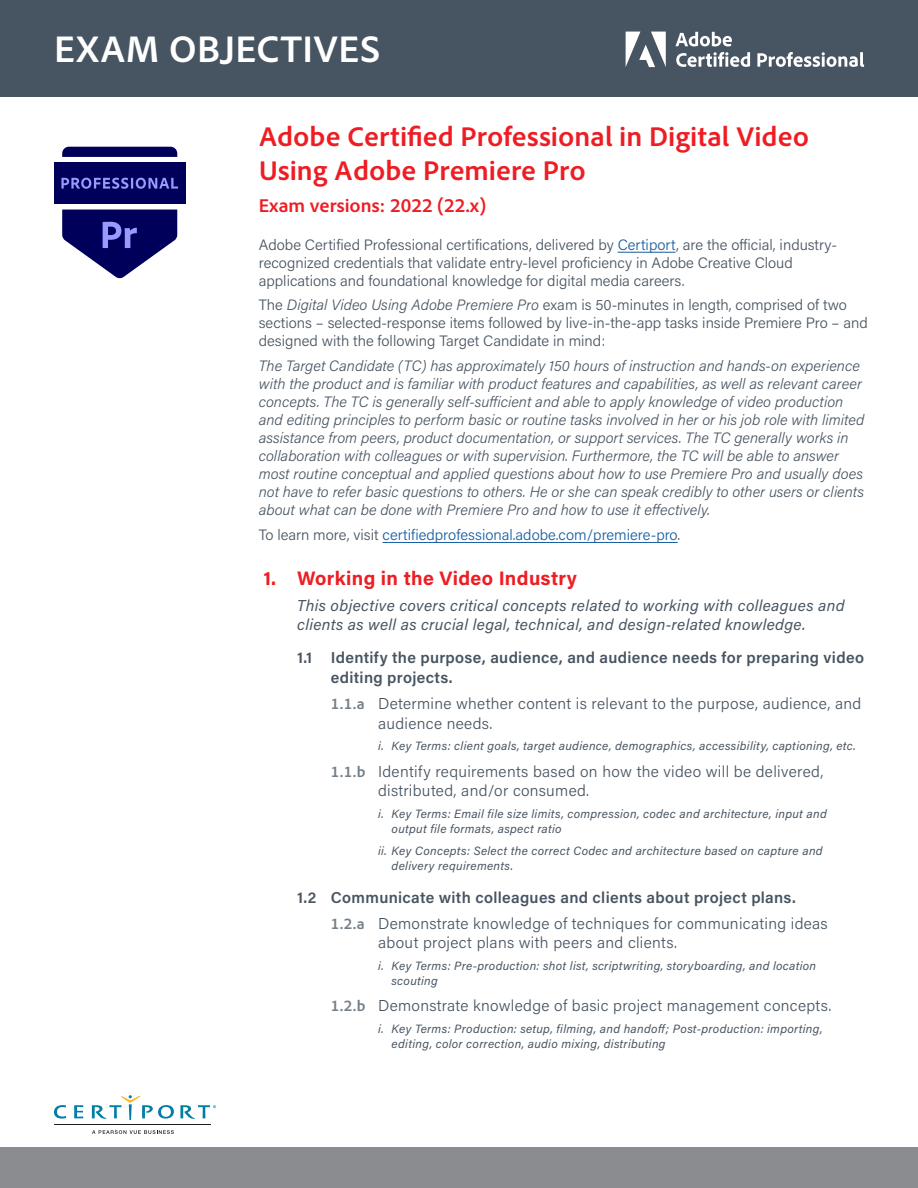
<style>
.page{position:relative;width:918px;height:1188px;background:#fff}
.page>*{position:absolute;margin:0;border:0;box-sizing:border-box;transform-origin:0 0}
.t1{font:700 39px "Adobe Clean";letter-spacing:.005em;color:#fff}
.t2{font:700 28.5px/34.5px "Adobe Clean";color:#ee1d23}
.t3{font:700 19.5px "Acumin Pro";letter-spacing:.02em;color:#ee1d23}
.t4{font:700 19.5px "Adobe Clean";color:#ee1d23}
.t5{font:300 15.75px/19.5px "Acumin Pro";letter-spacing:.02em;color:#475461}
.t6{font:600 15.75px/19.5px "Acumin Pro";letter-spacing:.02em;color:#475461}
.Under_Red_Headline{font:italic 15.75px/19.5px "Acumin Pro";letter-spacing:.02em;color:#475461}
.t7{font:italic 300 15px/18px "Acumin Pro";color:#475461}
.t8{font:300 15px/18px "Acumin Pro";color:#475461}
.t9{font:300 15px "Acumin Pro";color:#175d9e}
.t10{font:italic 12px/15px "Acumin Pro";letter-spacing:.025em;color:#475461}
.s1{color:#175d9e}
.s2{font-style:italic}
.s3{color:#475461}
.s4{font-family:"Adobe Clean";font-weight:700;color:#757f88}
</style>
<div class="page">
<div style="left:0;top:0;width:918px;height:96px;background:#475461"></div>
<svg style="left:626px;top:32px;width:40px;height:35px"></svg>
<svg style="left:676px;top:32px;width:56px;height:14px"></svg>
<svg style="left:676px;top:52px;width:74px;height:15px"></svg>
<svg style="left:757px;top:52px;width:107px;height:15px"></svg>
<div style="left:0;top:1148px;width:918px;height:40px;background:#8a8c8f"></div>
<svg style="left:62px;top:147px;width:115px;height:10px"></svg>
<div style="left:54px;top:163px;width:131px;height:41px;background:#00005b"></div>
<svg style="left:61px;top:178px;width:117px;height:11px"></svg>
<svg style="left:62px;top:210px;width:115px;height:68px"></svg>
<svg style="left:54px;top:1105px;width:12px;height:14px"></svg>
<svg style="left:74px;top:1105px;width:9px;height:13px"></svg>
<svg style="left:92px;top:1095px;width:82px;height:25px"></svg>
<svg style="left:180px;top:1105px;width:36px;height:14px"></svg>
<svg style="left:92px;top:1130px;width:82px;height:4px"></svg>
<hr style="left:54px;top:1125px;width:156px;height:1px;background:#231f20">
<hr style="left:618px;top:252px;width:58px;height:1px;background:#175d9e">
<hr style="left:383px;top:542px;width:295px;height:1px;background:#175d9e">
<p class="t1" style="left:54px;top:25px;width:328px">EXAM OBJECTIVES</p>
<p class="t2" style="left:259px;top:119px;width:552px">Adobe Certified Professional in Digital Video<br>Using Adobe Premiere Pro</p>
<p class="t4" style="left:259px;top:193px;width:229px">Exam versions: 2022 (22.x)</p>
<p class="t8" style="left:259px;top:235px;width:580px">Adobe Certified Professional certifications, delivered by <span class="s1">Certiport</span>, are the official, industry&shy;recognized credentials that validate entry-level proficiency in Adobe Creative Cloud applications and foundational knowledge for digital media careers.</p>
<p class="t8" style="left:259px;top:296px;width:611px">The <span class="s2">Digital Video Using Adobe Premiere Pro</span> exam is 50-minutes in length, comprised of two sections – selected-response items followed by live-in-the-app tasks inside Premiere Pro – and designed with the following Target Candidate in mind:</p>
<p class="t7" style="left:259px;top:356px;width:607px">The Target Candidate (TC) has approximately 150 hours of instruction and hands-on experience with the product and is familiar with product features and capabilities, as well as relevant career concepts. The TC is generally self-sufficient and able to apply knowledge of video production and editing principles to perform basic or routine tasks involved in her or his job role with limited assistance from peers, product documentation, or support services. The TC generally works in collaboration with colleagues or with supervision. Furthermore, the TC will be able to answer most routine conceptual and applied questions about how to use Premiere Pro and usually does not have to refer basic questions to others. He or she can speak credibly to other users or clients about what can be done with Premiere Pro and how to use it effectively.</p>
<p class="t9" style="left:259px;top:524px;width:423px"><span class="s3">To learn more, visit</span> certifiedprofessional.adobe.com/premiere-pro<span class="s3">.</span></p>
<p class="t3" style="left:263px;top:564px;width:315px">1. Working in the Video Industry</p>
<p class="Under_Red_Headline" style="left:297px;top:595px;width:549px">This objective covers critical concepts related to working with colleagues and clients as well as crucial legal, technical, and design-related knowledge.</p>
<p class="t6" style="left:331px;top:647px;width:535px;text-indent:-34px">1.1 Identify the purpose, audience, and audience needs for preparing video editing projects.</p>
<p class="t5" style="left:378px;top:693px;width:485px;text-indent:-47px"><span class="s4">1.1.a</span> Determine whether content is relevant to the purpose, audience, and audience needs.</p>
<p class="t10" style="left:378px;top:738px;width:479px">i. Key Terms: client goals, target audience, demographics, accessibility, captioning, etc.</p>
<p class="t5" style="left:378px;top:761px;width:447px;text-indent:-47px"><span class="s4">1.1.b</span> Identify requirements based on how the video will be delivered, distributed, and/or consumed.</p>
<p class="t10" style="left:392px;top:806px;width:437px;text-indent:-14px">i. Key Terms: Email file size limits, compression, codec and architecture, input and output file formats, aspect ratio</p>
<p class="t10" style="left:392px;top:842px;width:433px;text-indent:-14px">ii. Key Concepts: Select the correct Codec and architecture based on capture and delivery requirements.</p>
<p class="t6" style="left:297px;top:887px;width:500px">1.2 Communicate with colleagues and clients about project plans.</p>
<p class="t5" style="left:378px;top:913px;width:451px;text-indent:-47px"><span class="s4">1.2.a</span> Demonstrate knowledge of techniques for communicating ideas about project plans with peers and clients.</p>
<p class="t10" style="left:392px;top:958px;width:426px;text-indent:-14px">i. Key Terms: Pre-production: shot list, scriptwriting, storyboarding, and location scouting</p>
<p class="t5" style="left:331px;top:995px;width:502px"><span class="s4">1.2.b</span> Demonstrate knowledge of basic project management concepts.</p>
<p class="t10" style="left:392px;top:1021px;width:432px;text-indent:-14px">i. Key Terms: Production: setup, filming, and handoff; Post-production: importing, editing, color correction, audio mixing, distributing</p>
</div>
